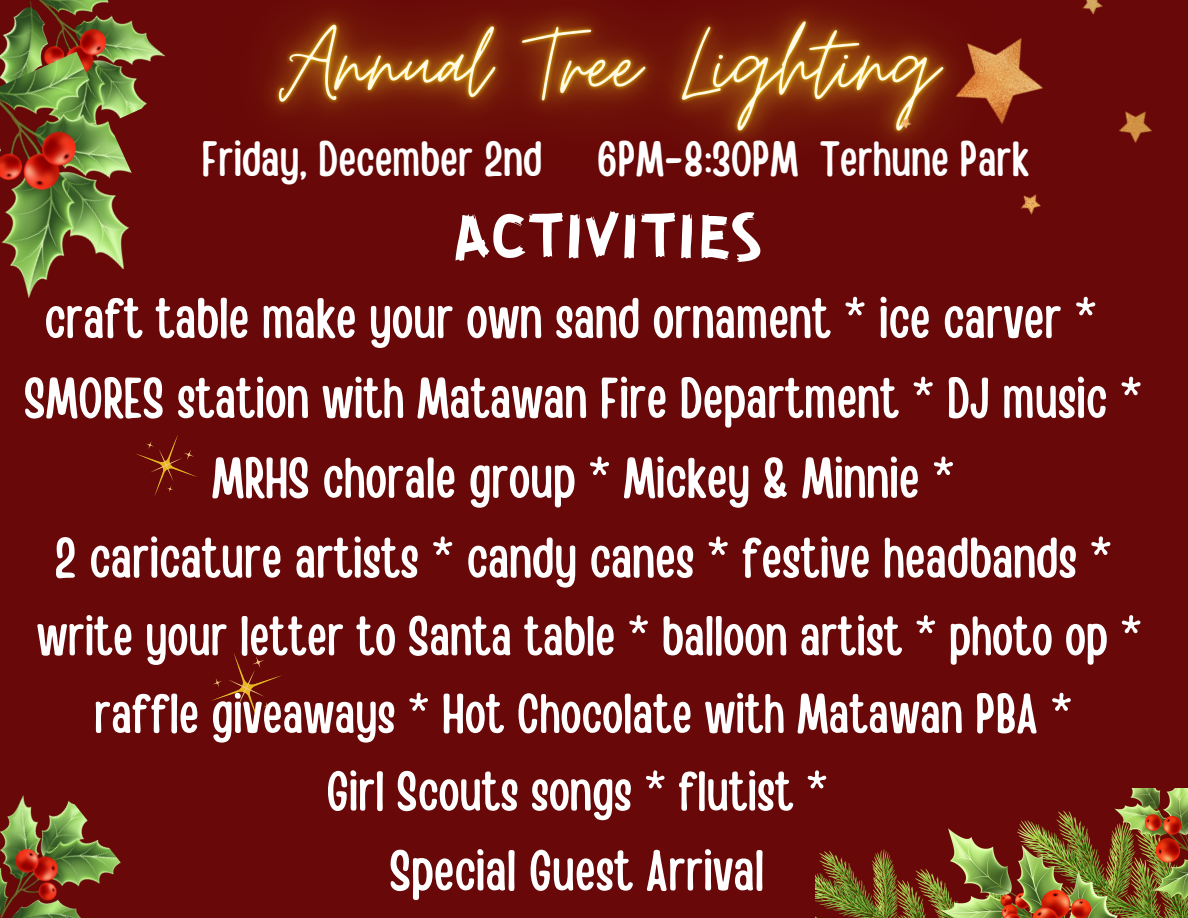
<style>
.page{position:relative;width:1188px;height:918px;background:#680808}
.page>*{position:absolute;margin:0;border:0;box-sizing:border-box;transform-origin:0 0}
.t1{font:68.85px "GUERRILLA";color:#fff}
.t2{font:57.3px/79.8px "Handy Casual Condensed";color:#fff;text-align:center}
.t3{font:55.8px/77.7px "Handy Casual Condensed";color:#fff;text-align:center}
.t4{font:49.35px "Handy Casual Condensed";color:#fff}
</style>
<div class="page">
<img style="left:816px;top:789px;width:372px;height:129px">
<img style="left:265px;top:7px;width:630px;height:137px">
<img style="left:895px;top:0;width:257px;height:215px">
<svg style="left:211px;top:653px;width:71px;height:70px"></svg>
<svg style="left:136px;top:435px;width:61px;height:61px"></svg>
<img style="left:0;top:794px;width:121px;height:124px">
<img style="left:3px;top:0;width:158px;height:52px">
<img style="left:0;top:52px;width:166px;height:247px">
<p class="t4" style="left:202px;top:126px;width:829px">Friday, December 2nd 6PM-8:30PM Terhune Park</p>
<p class="t1" style="left:454px;top:192px;width:310px">ACTIVITIES</p>
<p class="t2" style="left:24px;top:275px;width:1120px">craft table make your own sand ornament * ice carver * SMORES station with Matawan Fire Department * DJ music * MRHS chorale group * Mickey &amp; Minnie *<br>2 caricature artists * candy canes * festive headbands *</p>
<p class="t3" style="left:37px;top:594px;width:1107px">write your letter to Santa table * balloon artist * photo op * raffle giveaways * Hot Chocolate with Matawan PBA *<br>Girl Scouts songs * flutist *</p>
<p class="t2" style="left:390px;top:828px;width:376px">Special Guest Arrival</p>
</div>
